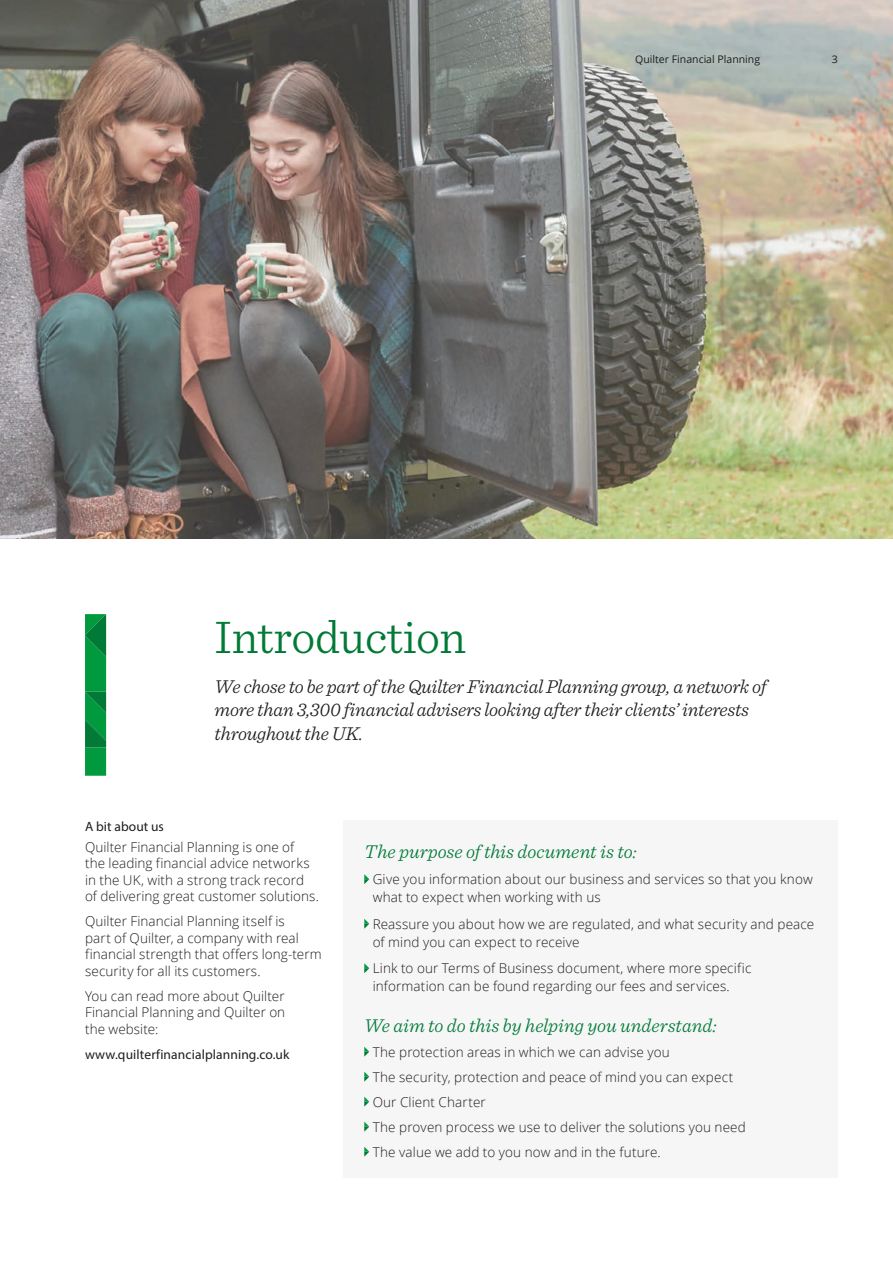
<style>
.page{position:relative;width:893px;height:1263px;background:#fff}
.page>*{position:absolute;margin:0;border:0;box-sizing:border-box;transform-origin:0 0}
.t1{font:300 48px "Sentinel";letter-spacing:-.01em;color:#007a36}
.t2{font:italic 300 19.5px/23.7px "Sentinel";letter-spacing:-.01em;color:#1d1d1b}
.t3{font:italic 300 19.5px "Sentinel";color:#007a36}
.t4{font:300 13.5px/16.5px "Open Sans";letter-spacing:.01em;color:#1d1d1b}
.t5{font:13.5px "Myriad Pro";letter-spacing:.01em;color:#1d1d1b}
.t6{font:10.5px "Open Sans";color:#1d1d1b}
</style>
<div class="page">
<img style="left:0;top:0;width:893px;height:539px">
<div style="left:343px;top:821px;width:495px;height:357px;background:#f6f6f6"></div>
<svg style="left:364px;top:874px;width:5px;height:10px"></svg>
<svg style="left:364px;top:919px;width:5px;height:10px"></svg>
<svg style="left:364px;top:963px;width:5px;height:10px"></svg>
<svg style="left:364px;top:1046px;width:5px;height:11px"></svg>
<svg style="left:364px;top:1071px;width:5px;height:11px"></svg>
<svg style="left:364px;top:1096px;width:5px;height:11px"></svg>
<svg style="left:364px;top:1122px;width:5px;height:10px"></svg>
<svg style="left:364px;top:1147px;width:5px;height:10px"></svg>
<svg style="left:85px;top:614px;width:21px;height:162px;background:#03903d"></svg>
<p class="t6" style="left:635px;top:52px;width:126px">Quilter Financial Planning</p>
<p class="t6" style="left:832px;top:52px;width:8px">3</p>
<h1 class="t1" style="left:215px;top:601px;width:253px">Introduction</h1>
<h2 class="t2" style="left:215px;top:673px;width:554px">We chose to be part of the Quilter Financial Planning group, a network of more than 3,300 financial advisers looking after their clients’ interests throughout the UK.</h2>
<p class="t5" style="left:85px;top:818px;width:80px">A bit about us</p>
<p class="t4" style="left:85px;top:838px;width:235px">Quilter Financial Planning is one of<br>the leading financial advice networks in the UK, with a strong track record of delivering great customer solutions.</p>
<p class="t4" style="left:85px;top:913px;width:238px">Quilter Financial Planning itself is<br>part of Quilter, a company with real financial strength that offers long-term security for all its customers.</p>
<p class="t4" style="left:85px;top:987px;width:202px;text-align:justify">You can read more about Quilter Financial Planning and Quilter on the website:</p>
<p class="t5" style="left:85px;top:1046px;width:206px">www.quilterfinancialplanning.co.uk</p>
<h2 class="t3" style="left:364px;top:837px;width:274px">The purpose of this document is to:</h2>
<p class="t4" style="left:373px;top:870px;width:442px;line-height:18px">Give you information about our business and services so that you know what to expect when working with us</p>
<p class="t4" style="left:373px;top:914px;width:443px;line-height:18px">Reassure you about how we are regulated, and what security and peace of mind you can expect to receive</p>
<p class="t4" style="left:373px;top:959px;width:380px;line-height:18px">Link to our Terms of Business document, where more specific information can be found regarding our fees and services.</p>
<h2 class="t3" style="left:364px;top:1010px;width:354px">We aim to do this by helping you understand:</h2>
<p class="t4" style="left:373px;top:1039px;width:375px;line-height:25px">The protection areas in which we can advise you<br>The security, protection and peace of mind you can expect Our Client Charter<br>The proven process we use to deliver the solutions you need The value we add to you now and in the future.</p>
</div>
